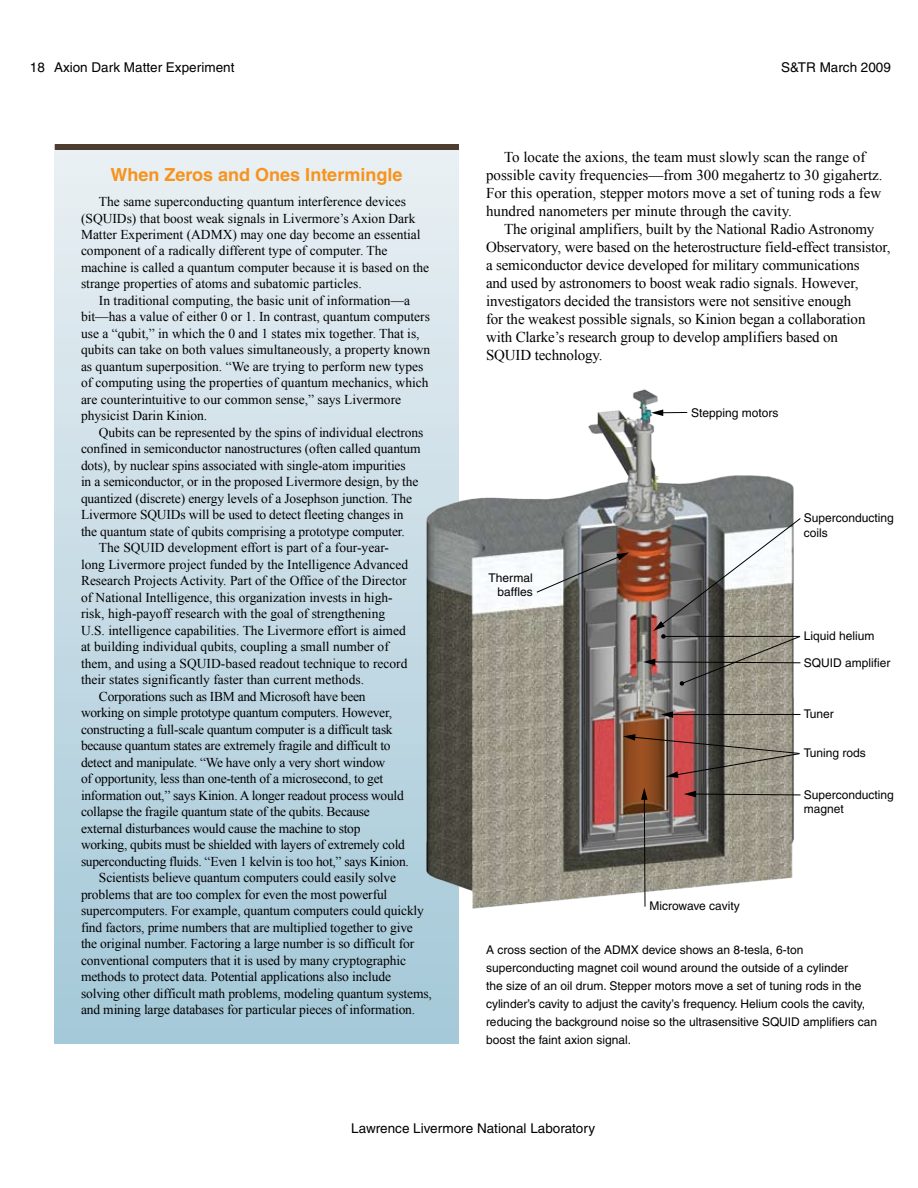
<style>
.page{position:relative;width:918px;height:1188px;background:#fff}
.page>*{position:absolute;margin:0;border:0;box-sizing:border-box;transform-origin:0 0}
.t1{font:700 18px "Helvetica";color:#f7931e}
.t2{font:15px/18px "Times New Roman";letter-spacing:-.01em;color:#000}
.t3{font:13.5px/16.5px "Times New Roman";letter-spacing:-.01em;color:#000}
.t4{font:13.5px "Helvetica";color:#000}
.t5{font:12px/18px "Helvetica";color:#000}
</style>
<div class="page">
<div style="left:54px;top:146px;width:405px;height:898px;background:linear-gradient(to bottom,#e9eff3,#a4c8d8)"></div>
<div style="left:55px;top:144px;width:404px;height:6px;background:#4d3c30"></div>
<img style="left:404px;top:378px;width:397px;height:539px">
<svg style="left:651px;top:410px;width:36px;height:6px"></svg>
<svg style="left:536px;top:552px;width:93px;height:41px"></svg>
<hr style="left:671px;top:714px;width:129px;height:1px;background:#000">
<svg style="left:661px;top:711px;width:12px;height:7px"></svg>
<svg style="left:623px;top:734px;width:177px;height:44px"></svg>
<svg style="left:684px;top:791px;width:117px;height:6px"></svg>
<svg style="left:641px;top:788px;width:7px;height:119px"></svg>
<svg style="left:643px;top:518px;width:158px;height:168px"></svg>
<p class="t4" style="left:30px;top:59px;width:17px">18</p>
<p class="t4" style="left:54px;top:59px;width:182px">Axion Dark Matter Experiment</p>
<p class="t4" style="left:781px;top:59px;width:111px">S&amp;TR March 2009</p>
<h1 class="t1" style="left:111px;top:163px;width:293px">When Zeros and Ones Intermingle</h1>
<p class="t3" style="left:81px;top:193px;width:350px;text-indent:18px">The same superconducting quantum interference devices (SQUIDs) that boost weak signals in Livermore’s Axion Dark Matter Experiment (ADMX) may one day become an essential component of a radically different type of computer. The machine is called a quantum computer because it is based on the strange properties of atoms and subatomic particles.</p>
<p class="t3" style="left:81px;top:292px;width:351px;text-indent:18px">In traditional computing, the basic unit of information—a bit—has a value of either 0 or 1. In contrast, quantum computers use a “qubit,” in which the 0 and 1 states mix together. That is, qubits can take on both values simultaneously, a property known as quantum superposition. “We are trying to perform new types of computing using the properties of quantum mechanics, which are counterintuitive to our common sense,” says Livermore physicist Darin Kinion.</p>
<p class="t3" style="left:99px;top:424px;width:326px">Qubits can be represented by the spins of individual electrons</p>
<p class="t3" style="left:81px;top:440px;width:341px">confined in semiconductor nanostructures (often called quantum</p>
<p class="t3" style="left:81px;top:457px;width:326px">dots), by nuclear spins associated with single-atom impurities</p>
<p class="t3" style="left:81px;top:473px;width:339px">in a semiconductor, or in the proposed Livermore design, by the</p>
<p class="t3" style="left:81px;top:490px;width:333px">quantized (discrete) energy levels of a Josephson junction. The</p>
<p class="t3" style="left:81px;top:506px;width:324px">Livermore SQUIDs will be used to detect fleeting changes in</p>
<p class="t3" style="left:81px;top:523px;width:325px">the quantum state of qubits comprising a prototype computer.</p>
<p class="t3" style="left:99px;top:539px;width:292px">The SQUID development effort is part of a four-year-</p>
<p class="t3" style="left:81px;top:556px;width:329px">long Livermore project funded by the Intelligence Advanced</p>
<p class="t3" style="left:81px;top:572px;width:327px">Research Projects Activity. Part of the Office of the Director</p>
<p class="t3" style="left:81px;top:589px;width:313px">of National Intelligence, this organization invests in high-</p>
<p class="t3" style="left:81px;top:605px;width:306px">risk, high-payoff research with the goal of strengthening</p>
<p class="t3" style="left:81px;top:622px;width:326px">U.S. intelligence capabilities. The Livermore effort is aimed</p>
<p class="t3" style="left:81px;top:638px;width:309px">at building individual qubits, coupling a small number of</p>
<p class="t3" style="left:81px;top:655px;width:328px">them, and using a SQUID-based readout technique to record</p>
<p class="t3" style="left:81px;top:671px;width:285px">their states significantly faster than current methods.</p>
<p class="t3" style="left:99px;top:688px;width:268px">Corporations such as IBM and Microsoft have been</p>
<p class="t3" style="left:81px;top:704px;width:313px">working on simple prototype quantum computers. However,</p>
<p class="t3" style="left:81px;top:721px;width:313px">constructing a full-scale quantum computer is a difficult task</p>
<p class="t3" style="left:81px;top:737px;width:311px">because quantum states are extremely fragile and difficult to</p>
<p class="t3" style="left:81px;top:754px;width:306px">detect and manipulate. “We have only a very short window</p>
<p class="t3" style="left:81px;top:770px;width:304px">of opportunity, less than one-tenth of a microsecond, to get</p>
<p class="t3" style="left:81px;top:787px;width:324px">information out,” says Kinion. A longer readout process would</p>
<p class="t3" style="left:81px;top:803px;width:290px">collapse the fragile quantum state of the qubits. Because</p>
<p class="t3" style="left:81px;top:820px;width:281px">external disturbances would cause the machine to stop</p>
<p class="t3" style="left:81px;top:836px;width:325px">working, qubits must be shielded with layers of extremely cold</p>
<p class="t3" style="left:81px;top:853px;width:329px">superconducting fluids. “Even 1 kelvin is too hot,” says Kinion.</p>
<p class="t3" style="left:99px;top:869px;width:299px">Scientists believe quantum computers could easily solve</p>
<p class="t3" style="left:81px;top:886px;width:308px">problems that are too complex for even the most powerful</p>
<p class="t3" style="left:81px;top:902px;width:344px">supercomputers. For example, quantum computers could quickly</p>
<p class="t3" style="left:81px;top:919px;width:333px">find factors, prime numbers that are multiplied together to give</p>
<p class="t3" style="left:81px;top:935px;width:335px">the original number. Factoring a large number is so difficult for</p>
<p class="t3" style="left:81px;top:952px;width:326px">conventional computers that it is used by many cryptographic</p>
<p class="t3" style="left:81px;top:968px;width:312px">methods to protect data. Potential applications also include</p>
<p class="t3" style="left:81px;top:985px;width:352px">solving other difficult math problems, modeling quantum systems,</p>
<p class="t3" style="left:81px;top:1001px;width:336px">and mining large databases for particular pieces of information.</p>
<p class="t2" style="left:486px;top:148px;width:398px;text-indent:18px">To locate the axions, the team must slowly scan the range of possible cavity frequencies—from 300 megahertz to 30 gigahertz.<br>For this operation, stepper motors move a set of tuning rods a few hundred nanometers per minute through the cavity.</p>
<p class="t2" style="left:486px;top:220px;width:406px;text-indent:18px">The original amplifiers, built by the National Radio Astronomy Observatory, were based on the heterostructure field-effect transistor, a semiconductor device developed for military communications<br>and used by astronomers to boost weak radio signals. However, investigators decided the transistors were not sensitive enough<br>for the weakest possible signals, so Kinion began a collaboration with Clarke’s research group to develop amplifiers based on<br>SQUID technology.</p>
<p class="t5" style="left:488px;top:570px;width:46px;line-height:14.4px;text-align:right">Thermal baffles</p>
<p class="t5" style="left:691px;top:404px;width:89px">Stepping motors</p>
<p class="t5" style="left:804px;top:511px;width:92px;line-height:14.4px">Superconducting coils</p>
<p class="t5" style="left:649px;top:897px;width:92px">Microwave cavity</p>
<p class="t5" style="left:804px;top:627px;width:72px">Liquid helium</p>
<p class="t5" style="left:804px;top:654px;width:88px">SQUID amplifier</p>
<p class="t5" style="left:804px;top:705px;width:31px">Tuner</p>
<p class="t5" style="left:804px;top:744px;width:63px">Tuning rods</p>
<p class="t5" style="left:804px;top:787px;width:92px;line-height:14.4px">Superconducting magnet</p>
<p class="t5" style="left:486px;top:941px;width:393px">A cross section of the ADMX device shows an 8-tesla, 6-ton superconducting magnet coil wound around the outside of a cylinder<br>the size of an oil drum. Stepper motors move a set of tuning rods in the cylinder’s cavity to adjust the cavity’s frequency. Helium cools the cavity, reducing the background noise so the ultrasensitive SQUID amplifiers can boost the faint axion signal.</p>
<p class="t4" style="left:351px;top:1121px;width:245px">Lawrence Livermore National Laboratory</p>
</div>
